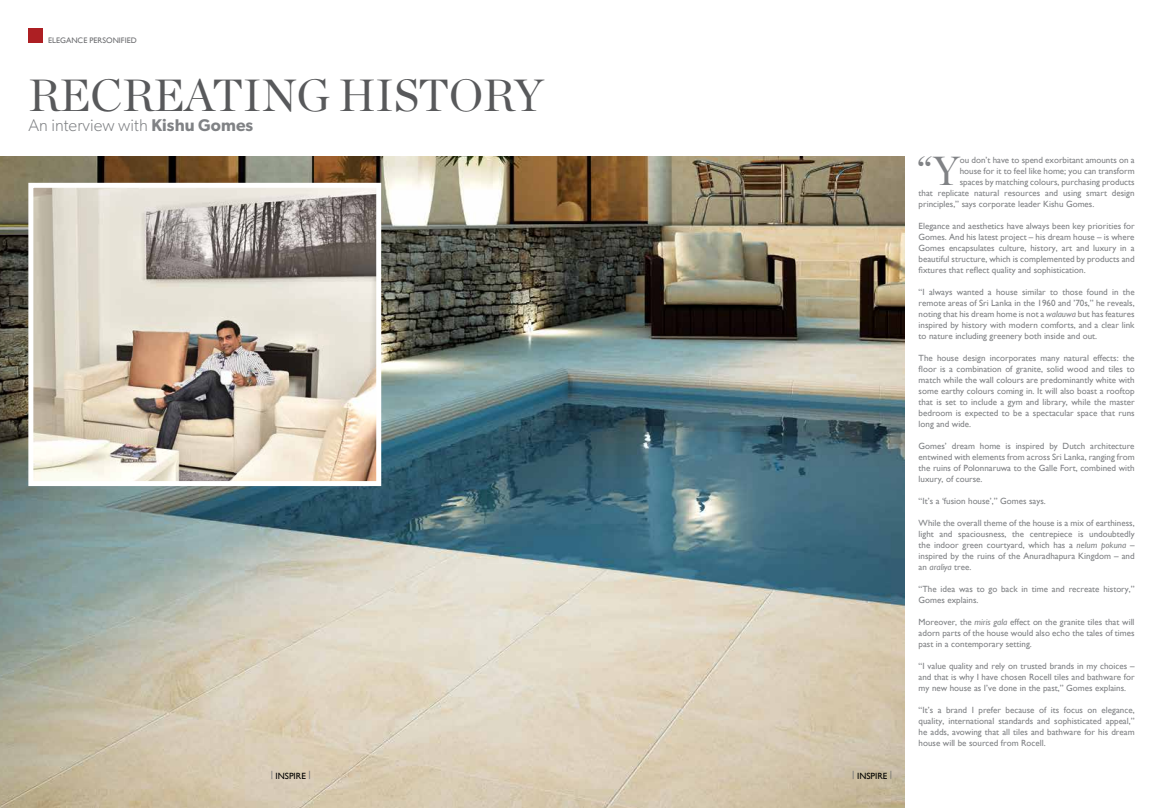
<style>
.page{position:relative;width:1163px;height:808px;background:#fff}
.page>*{position:absolute;margin:0;border:0;box-sizing:border-box;transform-origin:0 0}
.t1{font:45px "Chronicle Display";color:#58595b}
.t2{font:40.6px "Chronicle Display";color:#808285}
.t3{font:300 17px "Gibson";letter-spacing:.005em;color:#808285}
.t4{font:9px/11px "Gill Sans";color:#808285;text-align:justify}
.t5{font:9px "Gill Sans";color:#000}
.t6{font:8px "Gill Sans";color:#6d6e71}
.s1{font-weight:600}
.s2{font-style:italic}
</style>
<div class="page">
<img style="left:0;top:156px;width:904px;height:652px">
<div style="left:28px;top:28px;width:15px;height:15px;background:#ad1f23"></div>
<img style="left:34px;top:189px;width:341px;height:291px">
<div style="left:28px;top:183px;width:353px;height:303px;border:5px solid #fff"></div>
<p class="t6" style="left:48px;top:35px;width:90px">ELEGANCE PERSONIFIED</p>
<h1 class="t1" style="left:28px;top:60px;width:517px">RECREATING HISTORY</h1>
<h3 class="t3" style="left:28px;top:115px;width:226px">An interview with <span class="s1">Kishu Gomes</span></h3>
<p class="t5" style="left:271px;top:771px;width:41px"><sup>|</sup> INSPIRE <sup>|</sup></p>
<p class="t5" style="left:852px;top:771px;width:41px"><sup>|</sup> INSPIRE <sup>|</sup></p>
<h2 class="t2" style="left:916px;top:139px;width:44px">“Y</h2>
<p class="t4" style="left:959px;top:154px;width:176px">ou don’t have to spend exorbitant amounts on a</p>
<p class="t4" style="left:959px;top:165px;width:176px">house for it to feel like home; you can transform</p>
<p class="t4" style="left:959px;top:176px;width:176px">spaces by matching colours, purchasing products</p>
<p class="t4" style="left:918px;top:187px;width:217px">that replicate natural resources and using smart design</p>
<p class="t4" style="left:918px;top:198px;width:177px">principles,” says corporate leader Kishu Gomes.</p>
<p class="t4" style="left:918px;top:220px;width:217px">Elegance and aesthetics have always been key priorities for Gomes. And his latest project – his dream house – is where Gomes encapsulates culture, history, art and luxury in a beautiful structure, which is complemented by products and fixtures that reflect quality and sophistication.</p>
<p class="t4" style="left:918px;top:286px;width:217px">“I always wanted a house similar to those found in the remote areas of Sri Lanka in the 1960 and ’70s,” he reveals, noting that his dream home is not a <span class="s2">walauwa</span> but has features inspired by history with modern comforts, and a clear link to nature including greenery both inside and out.</p>
<p class="t4" style="left:918px;top:352px;width:217px">The house design incorporates many natural effects: the floor is a combination of granite, solid wood and tiles to match while the wall colours are predominantly white with some earthy colours coming in. It will also boast a rooftop that is set to include a gym and library, while the master bedroom is expected to be a spectacular space that runs long and wide.</p>
<p class="t4" style="left:918px;top:440px;width:217px">Gomes’ dream home is inspired by Dutch architecture entwined with elements from across Sri Lanka, ranging from the ruins of Polonnaruwa to the Galle Fort, combined with luxury, of course.</p>
<p class="t4" style="left:918px;top:495px;width:129px">“It’s a ‘fusion house’,” Gomes says.</p>
<p class="t4" style="left:918px;top:517px;width:217px">While the overall theme of the house is a mix of earthiness, light and spaciousness, the centrepiece is undoubtedly the indoor green courtyard, which has a <span class="s2">nelum pokuna</span> – inspired by the ruins of the Anuradhapura Kingdom – and an <span class="s2">araliya</span> tree.</p>
<p class="t4" style="left:918px;top:583px;width:217px">“The idea was to go back in time and recreate history,”<br>Gomes explains.</p>
<p class="t4" style="left:918px;top:616px;width:217px">Moreover, the <span class="s2">miris gala</span> effect on the granite tiles that will adorn parts of the house would also echo the tales of times past in a contemporary setting.</p>
<p class="t4" style="left:918px;top:660px;width:217px">“I value quality and rely on trusted brands in my choices – and that is why I have chosen Rocell tiles and bathware for my new house as I’ve done in the past,” Gomes explains.</p>
<p class="t4" style="left:918px;top:704px;width:217px">“It’s a brand I prefer because of its focus on elegance, quality, international standards and sophisticated appeal,” he adds, avowing that all tiles and bathware for his dream house will be sourced from Rocell.</p>
</div>
